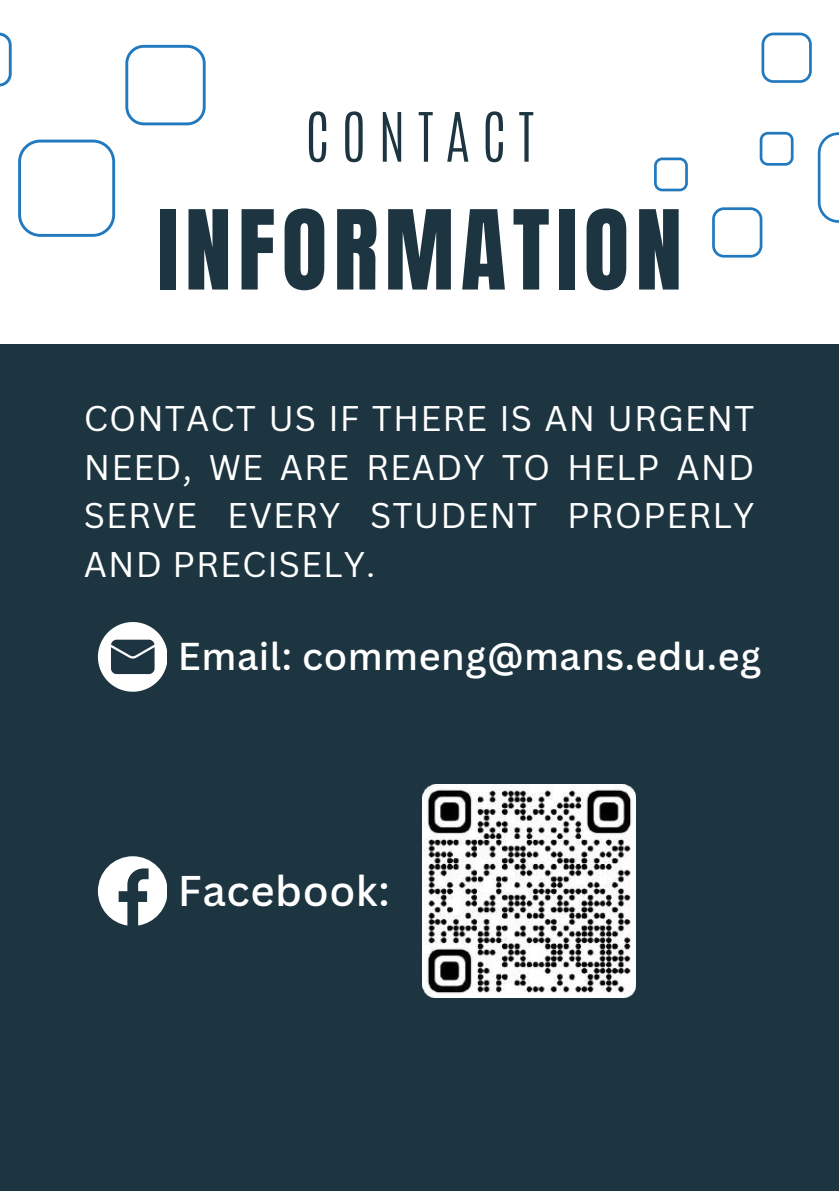
<style>
.page{position:relative;width:839px;height:1191px;background:#fff}
.page>*{position:absolute;margin:0;border:0;box-sizing:border-box;transform-origin:0 0}
.t1{font:93.6px "Anton";letter-spacing:.07em;color:#1d3540}
.t2{font:300 57.8px "Antonio";letter-spacing:.205em;color:#1d3540}
.t3{font:500 41.8px "Canva Sans";letter-spacing:.015em;color:#fff}
.t4{font:500 37.8px "Canva Sans";letter-spacing:.015em;color:#fff}
.t5{font:34.8px/48.6px "Canva Sans";letter-spacing:.03em;color:#fff;text-align:justify}
</style>
<div class="page">
<div style="left:0;top:0;width:838px;height:1191px;background:#1d3540"></div>
<div style="left:0;top:0;width:838px;height:344px;background:#fff"></div>
<svg style="left:0;top:33px;width:12px;height:54px"></svg>
<svg style="left:18px;top:140px;width:97px;height:97px"></svg>
<svg style="left:125px;top:45px;width:81px;height:80px"></svg>
<svg style="left:761px;top:33px;width:50px;height:50px"></svg>
<svg style="left:817px;top:132px;width:21px;height:91px"></svg>
<svg style="left:759px;top:132px;width:34px;height:34px"></svg>
<svg style="left:712px;top:207px;width:50px;height:51px"></svg>
<svg style="left:654px;top:158px;width:33px;height:33px"></svg>
<img style="left:422px;top:784px;width:213px;height:213px">
<svg style="left:98px;top:856px;width:69px;height:69px"></svg>
<svg style="left:98px;top:622px;width:69px;height:69px"></svg>
<h2 class="t2" style="left:305px;top:96px;width:231px">CONTACT</h2>
<h1 class="t1" style="left:157px;top:183px;width:526px">INFORMATION</h1>
<p class="t5" style="left:84px;top:393px;width:672px">CONTACT US IF THERE IS AN URGENT NEED, WE ARE READY TO HELP AND SERVE EVERY STUDENT PROPERLY AND PRECISELY.</p>
<p class="t4" style="left:178px;top:630px;width:584px">Email: commeng@mans.edu.eg</p>
<p class="t3" style="left:178px;top:862px;width:213px">Facebook:</p>
</div>
